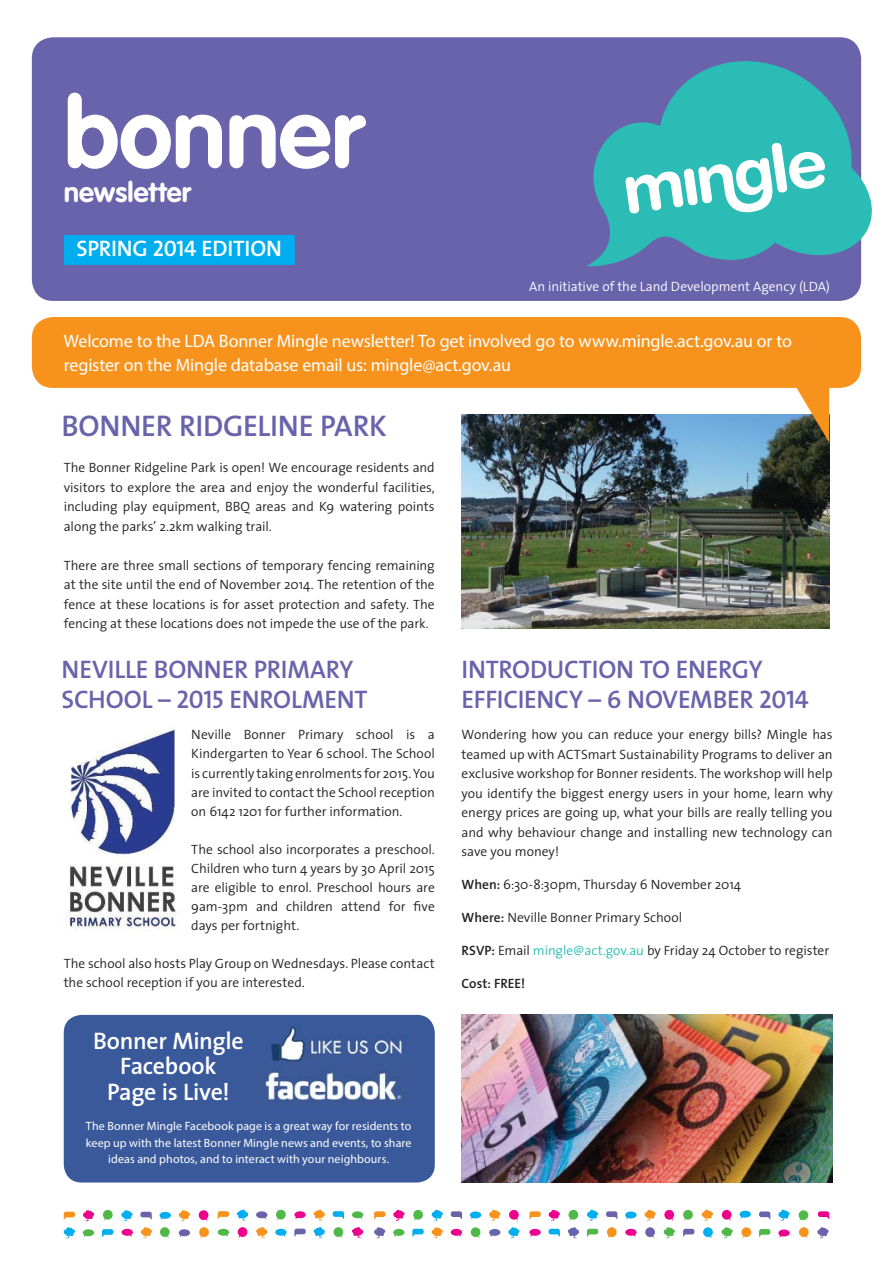
<style>
.page{position:relative;width:893px;height:1263px;background:#fff}
.page>*{position:absolute;margin:0;border:0;box-sizing:border-box;transform-origin:0 0}
.t1{font:700 97.5px "VAG Rounded Std";letter-spacing:-.005em;color:#fff}
.t2{font:30px "The Sans Semi Bold Caps";letter-spacing:-.01em;color:#6963ac}
.t3{font:700 27.75px "VAG Rounded Std";letter-spacing:.005em;color:#fff}
.t4{font:25.5px/30px "The Sans Semi Bold Caps";letter-spacing:-.01em;color:#6963ac}
.t5{font:600 24px/25.5px "The Sans";letter-spacing:-.01em;color:#fff;text-align:center}
.t6{font:22.5px "The Sans Semi Bold Caps";letter-spacing:-.015em;color:#fff}
.t7{font:18px/24px "Myriad Pro";letter-spacing:-.01em;color:#fff}
.t8{font:300 13.5px/19.5px "The Sans";color:#231f20;text-align:justify}
.t9{font:300 13.5px "The Sans";color:#fff}
.t10{font:600 13.5px "The Sans";color:#231f20}
.t11{font:12px/16.5px "Myriad Pro";letter-spacing:.01em;color:#fff;text-align:center}
.s1{font-weight:600}
.s2{color:#2bbcb6}
</style>
<div class="page">
<img style="left:461px;top:414px;width:368px;height:215px">
<div style="left:32px;top:317px;width:829px;height:71px;background:#f7931d;border-radius:21px"></div>
<svg style="left:795px;top:387px;width:34px;height:56px;background:#aa7e42"></svg>
<div style="left:32px;top:37px;width:829px;height:264px;background:#6963ac;border-radius:21px"></div>
<div style="left:64px;top:235px;width:231px;height:30px;background:#00aeef"></div>
<svg style="left:587px;top:61px;width:285px;height:205px;fill:#2bbcb6"></svg>
<svg style="left:625px;top:143px;width:200px;height:72px;background:#72d2ce"></svg>
<svg style="left:412px;top:1229px;width:12px;height:8px"></svg>
<svg style="left:508px;top:1227px;width:12px;height:12px"></svg>
<svg style="left:489px;top:1229px;width:11px;height:8px"></svg>
<svg style="left:471px;top:1227px;width:9px;height:11px"></svg>
<svg style="left:451px;top:1229px;width:11px;height:8px"></svg>
<svg style="left:431px;top:1227px;width:12px;height:12px"></svg>
<svg style="left:393px;top:1229px;width:11px;height:8px"></svg>
<svg style="left:374px;top:1227px;width:11px;height:12px"></svg>
<svg style="left:664px;top:1210px;width:10px;height:11px"></svg>
<svg style="left:644px;top:1210px;width:12px;height:11px"></svg>
<svg style="left:625px;top:1212px;width:11px;height:7px"></svg>
<svg style="left:606px;top:1211px;width:11px;height:8px"></svg>
<svg style="left:548px;top:1210px;width:12px;height:11px"></svg>
<svg style="left:568px;top:1210px;width:10px;height:11px"></svg>
<svg style="left:587px;top:1210px;width:11px;height:11px"></svg>
<svg style="left:529px;top:1211px;width:12px;height:9px"></svg>
<svg style="left:663px;top:1227px;width:12px;height:12px"></svg>
<svg style="left:645px;top:1227px;width:10px;height:11px"></svg>
<svg style="left:625px;top:1229px;width:12px;height:8px"></svg>
<svg style="left:607px;top:1227px;width:10px;height:11px"></svg>
<svg style="left:587px;top:1229px;width:11px;height:8px"></svg>
<svg style="left:568px;top:1227px;width:11px;height:12px"></svg>
<svg style="left:549px;top:1229px;width:11px;height:8px"></svg>
<svg style="left:529px;top:1229px;width:12px;height:8px"></svg>
<svg style="left:818px;top:1211px;width:11px;height:8px"></svg>
<svg style="left:722px;top:1210px;width:9px;height:11px"></svg>
<svg style="left:701px;top:1210px;width:12px;height:11px"></svg>
<svg style="left:683px;top:1210px;width:10px;height:11px"></svg>
<svg style="left:799px;top:1227px;width:10px;height:11px"></svg>
<svg style="left:817px;top:1227px;width:12px;height:12px"></svg>
<svg style="left:741px;top:1227px;width:10px;height:11px"></svg>
<svg style="left:721px;top:1227px;width:12px;height:12px"></svg>
<svg style="left:703px;top:1227px;width:10px;height:11px"></svg>
<svg style="left:683px;top:1229px;width:11px;height:8px"></svg>
<svg style="left:333px;top:1211px;width:11px;height:8px"></svg>
<svg style="left:218px;top:1211px;width:11px;height:8px"></svg>
<svg style="left:237px;top:1209px;width:11px;height:12px"></svg>
<svg style="left:256px;top:1211px;width:11px;height:8px"></svg>
<svg style="left:276px;top:1210px;width:10px;height:11px"></svg>
<svg style="left:294px;top:1211px;width:12px;height:8px"></svg>
<svg style="left:313px;top:1209px;width:12px;height:12px"></svg>
<svg style="left:352px;top:1211px;width:11px;height:8px"></svg>
<svg style="left:218px;top:1229px;width:11px;height:8px"></svg>
<svg style="left:238px;top:1227px;width:9px;height:11px"></svg>
<svg style="left:256px;top:1227px;width:12px;height:11px"></svg>
<svg style="left:275px;top:1229px;width:12px;height:8px"></svg>
<svg style="left:294px;top:1229px;width:12px;height:8px"></svg>
<svg style="left:352px;top:1227px;width:11px;height:11px"></svg>
<svg style="left:333px;top:1227px;width:10px;height:11px"></svg>
<svg style="left:313px;top:1227px;width:12px;height:11px"></svg>
<svg style="left:509px;top:1210px;width:10px;height:11px"></svg>
<svg style="left:489px;top:1210px;width:11px;height:11px"></svg>
<svg style="left:470px;top:1211px;width:11px;height:8px"></svg>
<svg style="left:451px;top:1211px;width:11px;height:9px"></svg>
<svg style="left:393px;top:1210px;width:12px;height:11px"></svg>
<svg style="left:413px;top:1210px;width:10px;height:11px"></svg>
<svg style="left:431px;top:1210px;width:12px;height:11px"></svg>
<svg style="left:374px;top:1211px;width:11px;height:9px"></svg>
<svg style="left:102px;top:1229px;width:11px;height:8px"></svg>
<svg style="left:179px;top:1229px;width:11px;height:8px"></svg>
<svg style="left:83px;top:1229px;width:11px;height:8px"></svg>
<svg style="left:199px;top:1210px;width:9px;height:11px"></svg>
<svg style="left:178px;top:1210px;width:12px;height:11px"></svg>
<svg style="left:160px;top:1212px;width:11px;height:8px"></svg>
<svg style="left:140px;top:1212px;width:12px;height:8px"></svg>
<svg style="left:83px;top:1210px;width:11px;height:11px"></svg>
<svg style="left:121px;top:1210px;width:12px;height:11px"></svg>
<svg style="left:64px;top:1212px;width:11px;height:8px"></svg>
<svg style="left:798px;top:1210px;width:10px;height:11px"></svg>
<svg style="left:160px;top:1227px;width:10px;height:11px"></svg>
<svg style="left:140px;top:1227px;width:12px;height:12px"></svg>
<svg style="left:122px;top:1229px;width:11px;height:8px"></svg>
<svg style="left:63px;top:1227px;width:12px;height:12px"></svg>
<svg style="left:103px;top:1210px;width:10px;height:11px"></svg>
<svg style="left:199px;top:1227px;width:10px;height:11px"></svg>
<svg style="left:739px;top:1211px;width:12px;height:8px"></svg>
<svg style="left:759px;top:1212px;width:11px;height:7px"></svg>
<svg style="left:778px;top:1210px;width:12px;height:11px"></svg>
<svg style="left:759px;top:1229px;width:11px;height:8px"></svg>
<svg style="left:778px;top:1230px;width:12px;height:7px"></svg>
<div style="left:64px;top:1015px;width:371px;height:168px;background:#3a599b;border-radius:18px"></div>
<img style="left:261px;top:1026px;width:144px;height:76px">
<img style="left:65px;top:729px;width:112px;height:202px">
<img style="left:461px;top:1015px;width:371px;height:168px">
<h1 class="t1" style="left:64px;top:77px;width:301px">bonner</h1>
<h3 class="t3" style="left:64px;top:176px;width:129px">newsletter</h3>
<h3 class="t6" style="left:76px;top:241px;width:207px">SPRING 2014 EDITION</h3>
<p class="t9" style="left:529px;top:280px;width:302px">An initiative of the Land Development Agency (LDA)</p>
<h3 class="t7" style="left:64px;top:331px;width:730px">Welcome to the LDA Bonner Mingle newsletter! To get involved go to www.mingle.act.gov.au or to register on the Mingle database email us: mingle@act.gov.au</h3>
<h2 class="t2" style="left:62px;top:416px;width:327px">BONNER RIDGELINE PARK</h2>
<p class="t8" style="left:64px;top:459px;width:373px">The Bonner Ridgeline Park is open! We encourage residents and visitors to explore the area and enjoy the wonderful facilities, including play equipment, BBQ areas and K9 watering points along the parks’ 2.2km walking trail.</p>
<p class="t8" style="left:64px;top:556px;width:372px">There are three small sections of temporary fencing remaining at the site until the end of November 2014. The retention of the fence at these locations is for asset protection and safety. The fencing at these locations does not impede the use of the park.</p>
<h3 class="t4" style="left:62px;top:656px;width:308px">NEVILLE BONNER PRIMARY<br>SCHOOL – 2015 ENROLMENT</h3>
<p class="t8" style="left:191px;top:726px;width:245px;line-height:19px">Neville Bonner Primary school is a Kindergarten to Year 6 school. The School is currently taking enrolments for 2015. You are invited to contact the School reception on 6142 1201 for further information.</p>
<p class="t8" style="left:191px;top:840px;width:245px;line-height:19px">The school also incorporates a preschool.<br>Children who turn 4 years by 30 April 2015 are eligible to enrol. Preschool hours are 9am-3pm and children attend for five days per fortnight.</p>
<p class="t8" style="left:64px;top:955px;width:372px;line-height:19px">The school also hosts Play Group on Wednesdays. Please contact the school reception if you are interested.</p>
<h3 class="t5" style="left:93px;top:1028px;width:152px">Bonner Mingle<br>Facebook<br>Page is Live!</h3>
<p class="t11" style="left:86px;top:1119px;width:327px">The Bonner Mingle Facebook page is a great way for residents to keep up with the latest Bonner Mingle news and events, to share ideas and photos, and to interact with your neighbours.</p>
<h3 class="t4" style="left:461px;top:656px;width:349px">INTRODUCTION TO ENERGY<br>EFFICIENCY – 6 NOVEMBER 2014</h3>
<p class="t8" style="left:461px;top:726px;width:373px">Wondering how you can reduce your energy bills? Mingle has teamed up with ACTSmart Sustainability Programs to deliver an exclusive workshop for Bonner residents. The workshop will help you identify the biggest energy users in your home, learn why energy prices are going up, what your bills are really telling you and why behaviour change and installing new technology can save you money!</p>
<p class="t8" style="left:461px;top:876px;width:281px"><span class="s1">When:</span> 6:30-8:30pm, Thursday 6 November 2014</p>
<p class="t8" style="left:461px;top:909px;width:222px"><span class="s1">Where:</span> Neville Bonner Primary School</p>
<p class="t8" style="left:461px;top:942px;width:369px"><span class="s1">RSVP:</span> Email <span class="s2">mingle@act.gov.au</span> by Friday 24 October to register</p>
<p class="t10" style="left:461px;top:976px;width:65px">Cost: FREE!</p>
</div>
